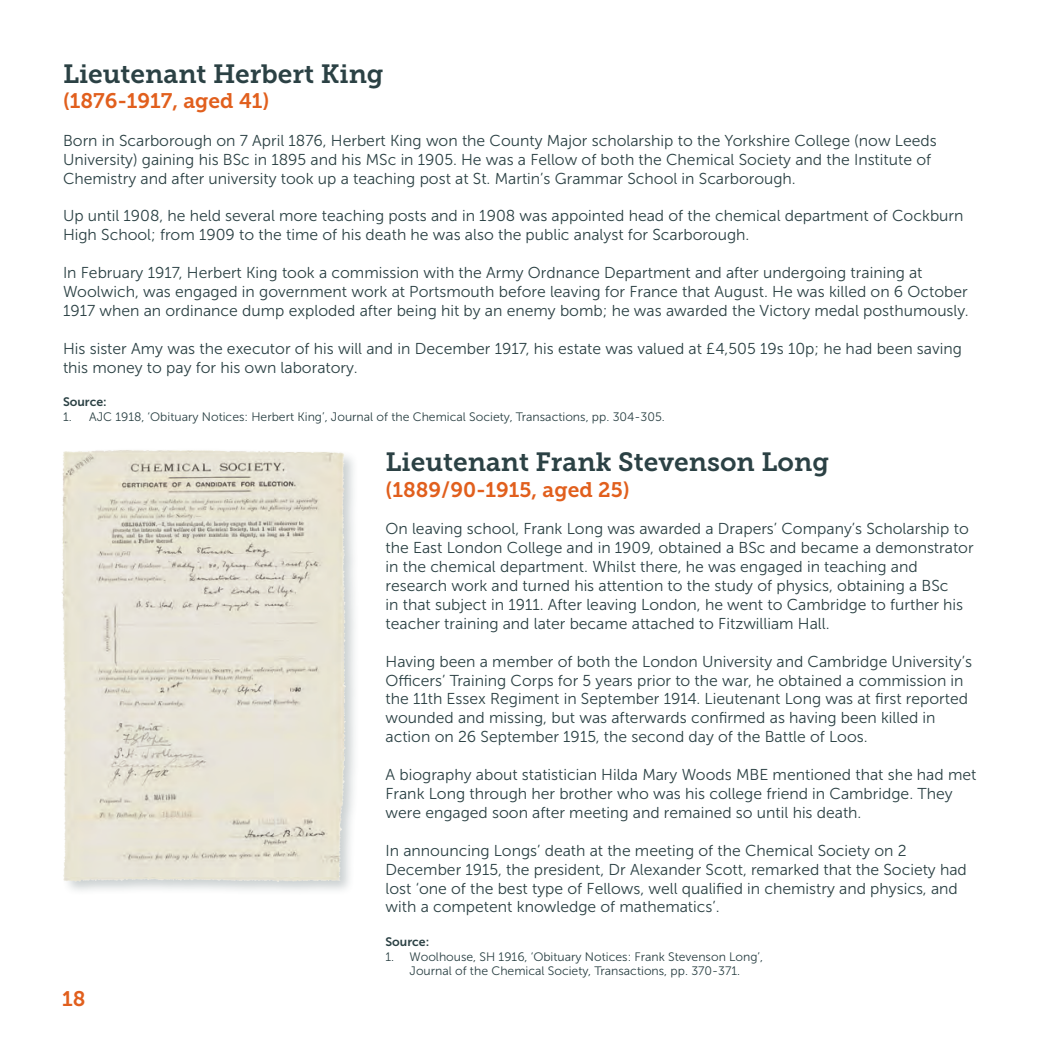
<style>
.page{position:relative;width:1042px;height:1042px;background:#fff}
.page>*{position:absolute;margin:0;border:0;box-sizing:border-box;transform-origin:0 0}
.t1{font:26.25px "Museo Slab 700";color:#2b4144}
.t2{font:21px "Museo Slab 700";color:#e15f1d}
.t3{font:15.75px/18.9px "Museo Sans 300";color:#2b4144}
.t4{font:12.25px/14.7px "Museo Sans 300";color:#2b4144;text-align:center}
.t5{font:12.25px "Museo Sans 700";color:#2b4144}
</style>
<div class="page">
<div style="left:61px;top:447px;width:299px;height:449px;background:#2b4144;opacity:.25"></div>
<img style="left:61px;top:447px;width:287px;height:440px">
<p class="t1" style="left:63px;top:59px;width:322px">Lieutenant Herbert King</p>
<p class="t2" style="left:63px;top:89px;width:208px">(1876-1917, aged 41)</p>
<p class="t3" style="left:63px;top:131px;width:875px">Born in Scarborough on 7 April 1876, Herbert King won the County Major scholarship to the Yorkshire College (now Leeds<br>University) gaining his BSc in 1895 and his MSc in 1905. He was a Fellow of both the Chemical Society and the Institute of<br>Chemistry and after university took up a teaching post at St. Martin’s Grammar School in Scarborough.</p>
<p class="t3" style="left:63px;top:207px;width:902px">Up until 1908, he held several more teaching posts and in 1908 was appointed head of the chemical department of Cockburn<br>High School; from 1909 to the time of his death he was also the public analyst for Scarborough.</p>
<p class="t3" style="left:63px;top:263px;width:907px">In February 1917, Herbert King took a commission with the Army Ordnance Department and after undergoing training at<br>Woolwich, was engaged in government work at Portsmouth before leaving for France that August. He was killed on 6 October<br>1917 when an ordinance dump exploded after being hit by an enemy bomb; he was awarded the Victory medal posthumously.</p>
<p class="t3" style="left:63px;top:339px;width:900px">His sister Amy was the executor of his will and in December 1917, his estate was valued at £4,505 19s 10p; he had been saving this money to pay for his own laboratory.</p>
<p class="t5" style="left:63px;top:395px;width:45px">Source:</p>
<p class="t4" style="left:63px;top:409px;width:603px">1. AJC 1918, ‘Obituary Notices: Herbert King’, Journal of the Chemical Society, Transactions, pp. 304-305.</p>
<p class="t1" style="left:385px;top:447px;width:445px">Lieutenant Frank Stevenson Long</p>
<p class="t2" style="left:385px;top:477px;width:246px">(1889/90-1915, aged 25)</p>
<p class="t3" style="left:385px;top:519px;width:590px">On leaving school, Frank Long was awarded a Drapers’ Company’s Scholarship to the East London College and in 1909, obtained a BSc and became a demonstrator in the chemical department. Whilst there, he was engaged in teaching and research work and turned his attention to the study of physics, obtaining a BSc<br>in that subject in 1911. After leaving London, he went to Cambridge to further his teacher training and later became attached to Fitzwilliam Hall.</p>
<p class="t3" style="left:385px;top:652px;width:588px">Having been a member of both the London University and Cambridge University’s Officers’ Training Corps for 5 years prior to the war, he obtained a commission in the 11th Essex Regiment in September 1914. Lieutenant Long was at first reported wounded and missing, but was afterwards confirmed as having been killed in action on 26 September 1915, the second day of the Battle of Loos.</p>
<p class="t3" style="left:385px;top:765px;width:592px">A biography about statistician Hilda Mary Woods MBE mentioned that she had met<br>Frank Long through her brother who was his college friend in Cambridge. They were engaged soon after meeting and remained so until his death.</p>
<p class="t3" style="left:385px;top:841px;width:583px">In announcing Longs’ death at the meeting of the Chemical Society on 2<br>December 1915, the president, Dr Alexander Scott, remarked that the Society had lost ‘one of the best type of Fellows, well qualified in chemistry and physics, and with a competent knowledge of mathematics’.</p>
<p class="t5" style="left:385px;top:935px;width:45px">Source:</p>
<p class="t4" style="left:385px;top:949px;width:379px">1. Woolhouse, SH 1916, ‘Obituary Notices: Frank Stevenson Long’,<br>Journal of the Chemical Society, Transactions, pp. 370-371.</p>
<h2 class="t2" style="left:62px;top:986px;width:25px">18</h2>
</div>
